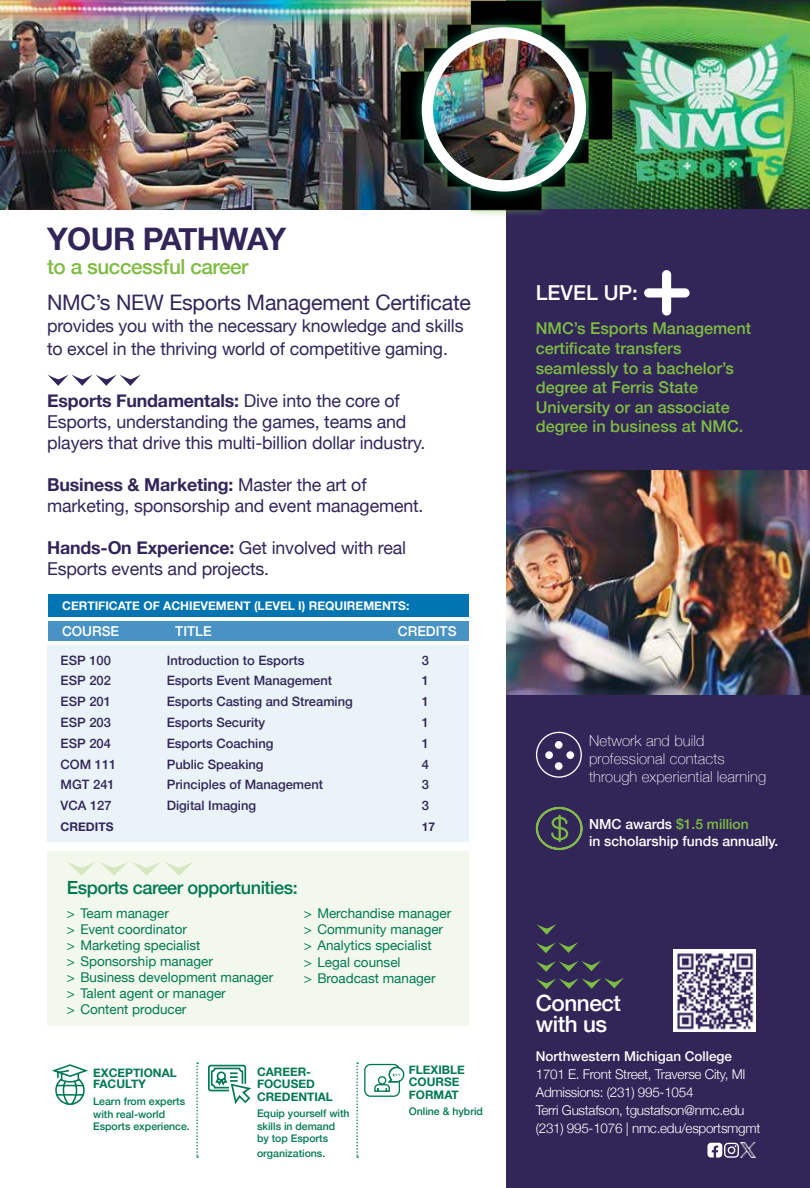
<style>
.page{position:relative;width:810px;height:1188px;background:#fff}
.page>*{position:absolute;margin:0;border:0;box-sizing:border-box;transform-origin:0 0}
.t1{font:700 31.05px "Helvetica Neue";letter-spacing:-.02em;color:#322659}
.t2{font:500 22.5px/21px "Helvetica Neue";letter-spacing:-.02em;color:#fff}
.t3{font:21.3px "Helvetica Neue";letter-spacing:-.01em;color:#322659}
.t4{font:500 20.7px "Helvetica Neue";letter-spacing:-.02em;color:#7fbc42}
.t5{font:500 20.55px "Helvetica Neue";color:#fff}
.t6{font:500 18.15px "Helvetica Neue";letter-spacing:-.025em;color:#007854}
.t7{font:17.7px/21px "Helvetica Neue";letter-spacing:-.01em;color:#322659}
.t8{font:500 16.35px/19.5px "Helvetica Neue";color:#7fbc42}
.t9{font:100 15px/18px "Helvetica Neue";letter-spacing:.01em;color:#fff}
.t10{font:500 13.95px/17.5px "Helvetica Neue";color:#fff}
.t11{font:500 13.65px "Helvetica Neue";color:#fff}
.t12{font:13.5px/16.2px "Helvetica Neue";color:#007854}
.t13{font:300 13.5px/18px "Helvetica Neue";letter-spacing:-.02em;color:#fff}
.t14{font:500 13.5px "Helvetica Neue";color:#fff}
.t15{font:500 12.9px "Helvetica Neue";color:#322659}
.t16{font:700 12px "Helvetica Neue";color:#fff}
.t17{font:700 12px "Helvetica Neue";color:#322659}
.t18{font:700 11.85px/11.9px "Helvetica Neue";color:#007854}
.t19{font:500 10.5px/12.6px "Helvetica Neue";color:#007854}
.s1{font-weight:700}
.s2{color:#7fbc42}
</style>
<div class="page">
<img style="left:0;top:28px;width:377px;height:182px">
<img style="left:0;top:0;width:377px;height:28px">
<img style="left:678px;top:0;width:132px;height:210px">
<div style="left:506px;top:210px;width:304px;height:978px;background:#322659"></div>
<div style="left:47px;top:646px;width:422px;height:196px;background:#e9f3f8"></div>
<div style="left:48px;top:621px;width:421px;height:20px;background:#4992c4"></div>
<div style="left:48px;top:594px;width:421px;height:22px;background:#0075b2"></div>
<svg style="left:48px;top:375px;width:93px;height:11px"></svg>
<svg style="left:536px;top:978px;width:88px;height:11px"></svg>
<svg style="left:536px;top:961px;width:65px;height:11px"></svg>
<svg style="left:536px;top:942px;width:42px;height:11px"></svg>
<svg style="left:537px;top:924px;width:19px;height:11px"></svg>
<div style="left:48px;top:852px;width:421px;height:174px;background:#f2f8ec"></div>
<svg style="left:67px;top:862px;width:126px;height:14px"></svg>
<div style="left:662px;top:270px;width:9px;height:46px;background:#fff;border-radius:5px"></div>
<div style="left:644px;top:288px;width:46px;height:10px;background:#fff;border-radius:5px"></div>
<svg style="left:536px;top:807px;width:47px;height:43px"></svg>
<hr style="left:559px;top:815px;width:2px;height:27px;background:#7fbc42">
<div style="left:536px;top:732px;width:46px;height:46px;border:1px solid #fff;border-radius:50%"></div>
<div style="left:555px;top:741px;width:8px;height:8px;background:#fff;border-radius:50%"></div>
<div style="left:566px;top:751px;width:8px;height:8px;background:#fff;border-radius:50%"></div>
<div style="left:545px;top:751px;width:8px;height:8px;background:#fff;border-radius:50%"></div>
<div style="left:555px;top:762px;width:8px;height:8px;background:#fff;border-radius:50%"></div>
<svg style="left:208px;top:1064px;width:43px;height:40px"></svg>
<svg style="left:52px;top:1064px;width:36px;height:41px"></svg>
<svg style="left:356px;top:1062px;width:49px;height:96px"></svg>
<svg style="left:196px;top:1062px;width:2px;height:96px"></svg>
<img style="left:673px;top:950px;width:83px;height:82px">
<svg style="left:707px;top:1143px;width:32px;height:15px"></svg>
<img style="left:741px;top:1143px;width:14px;height:15px">
<img style="left:506px;top:470px;width:304px;height:225px">
<img style="left:377px;top:0;width:301px;height:280px">
<div style="left:410px;top:15px;width:188px;height:189px;background:#007854;opacity:.9"></div>
<img style="left:427px;top:33px;width:153px;height:153px;border-radius:77px">
<div style="left:422px;top:27px;width:164px;height:165px;border:11px solid #fff;border-radius:50%"></div>
<h1 class="t1" style="left:47px;top:214px;width:241px">YOUR PATHWAY</h1>
<p class="t4" style="left:47px;top:250px;width:203px">to a successful career</p>
<p class="t3" style="left:47px;top:287px;width:426px">NMC’s NEW Esports Management Certificate</p>
<p class="t7" style="left:47px;top:316px;width:418px;line-height:22.5px">provides you with the necessary knowledge and skills to excel in the thriving world of competitive gaming.</p>
<p class="t7" style="left:47px;top:391px;width:380px"><span class="s1">Esports Fundamentals:</span> Dive into the core of<br>Esports, understanding the games, teams and players that drive this multi-billion dollar industry.</p>
<p class="t7" style="left:47px;top:475px;width:378px"><span class="s1">Business &amp; Marketing:</span> Master the art of marketing, sponsorship and event management.</p>
<p class="t7" style="left:47px;top:538px;width:360px"><span class="s1">Hands-On Experience:</span> Get involved with real<br>Esports events and projects.</p>
<p class="t16" style="left:62px;top:596px;width:349px">CERTIFICATE OF ACHIEVEMENT (LEVEL I) REQUIREMENTS:</p>
<p class="t11" style="left:62px;top:620px;width:59px">COURSE</p>
<p class="t11" style="left:175px;top:620px;width:38px">TITLE</p>
<p class="t11" style="left:398px;top:620px;width:60px">CREDITS</p>
<p class="t15" style="left:61px;top:650px;width:52px">ESP 100</p>
<p class="t15" style="left:167px;top:650px;width:139px">Introduction to Esports</p>
<p class="t15" style="left:422px;top:650px;width:9px">3</p>
<p class="t15" style="left:61px;top:670px;width:52px">ESP 202</p>
<p class="t15" style="left:167px;top:670px;width:167px">Esports Event Management</p>
<p class="t15" style="left:422px;top:670px;width:9px">1</p>
<p class="t15" style="left:61px;top:691px;width:52px">ESP 201</p>
<p class="t15" style="left:167px;top:691px;width:188px">Esports Casting and Streaming</p>
<p class="t15" style="left:422px;top:691px;width:9px">1</p>
<p class="t15" style="left:61px;top:712px;width:52px">ESP 203</p>
<p class="t15" style="left:167px;top:712px;width:100px">Esports Security</p>
<p class="t15" style="left:422px;top:712px;width:9px">1</p>
<p class="t15" style="left:61px;top:733px;width:52px">ESP 204</p>
<p class="t15" style="left:167px;top:733px;width:108px">Esports Coaching</p>
<p class="t15" style="left:422px;top:733px;width:9px">1</p>
<p class="t15" style="left:61px;top:754px;width:57px">COM 111</p>
<p class="t15" style="left:167px;top:754px;width:98px">Public Speaking</p>
<p class="t15" style="left:422px;top:754px;width:9px">4</p>
<p class="t15" style="left:61px;top:774px;width:56px">MGT 241</p>
<p class="t15" style="left:167px;top:774px;width:158px">Principles of Management</p>
<p class="t15" style="left:422px;top:774px;width:9px">3</p>
<p class="t15" style="left:61px;top:795px;width:53px">VCA 127</p>
<p class="t15" style="left:167px;top:795px;width:91px">Digital Imaging</p>
<p class="t15" style="left:422px;top:795px;width:9px">3</p>
<p class="t17" style="left:61px;top:817px;width:54px">CREDITS</p>
<p class="t17" style="left:422px;top:817px;width:15px">17</p>
<p class="t6" style="left:67px;top:873px;width:232px">Esports career opportunities:</p>
<p class="t12" style="left:67px;top:906px;width:208px">&gt; Team manager<br>&gt; Event coordinator<br>&gt; Marketing specialist<br>&gt; Sponsorship manager<br>&gt; Business development manager &gt; Talent agent or manager<br>&gt; Content producer</p>
<p class="t12" style="left:304px;top:906px;width:149px">&gt; Merchandise manager &gt; Community manager &gt; Analytics specialist<br>&gt; Legal counsel<br>&gt; Broadcast manager</p>
<p class="t18" style="left:93px;top:1067px;width:85px">EXCEPTIONAL<br>FACULTY</p>
<p class="t19" style="left:93px;top:1094px;width:98px">Learn from experts with real-world<br>Esports experience.</p>
<p class="t18" style="left:257px;top:1066px;width:59px">CAREER-<br>FOCUSED</p>
<p class="t18" style="left:257px;top:1091px;width:77px">CREDENTIAL</p>
<p class="t19" style="left:257px;top:1106px;width:94px">Equip yourself with skills in demand by top Esports</p>
<p class="t19" style="left:257px;top:1146px;width:70px">organizations.</p>
<p class="t18" style="left:409px;top:1064px;width:58px">FLEXIBLE<br>COURSE</p>
<p class="t18" style="left:409px;top:1089px;width:51px">FORMAT</p>
<p class="t19" style="left:409px;top:1105px;width:76px">Online &amp; hybrid</p>
<p class="t5" style="left:536px;top:276px;width:104px">LEVEL UP:</p>
<p class="t8" style="left:536px;top:318px;width:217px">NMC’s Esports Management certificate transfers seamlessly to a bachelor’s degree at Ferris State<br>University or an associate degree in business at NMC.</p>
<p class="t9" style="left:589px;top:731px;width:179px">Network and build professional contacts through experiential learning</p>
<p class="t10" style="left:589px;top:814px;width:191px">NMC awards <span class="s2">$1.5 million<br></span>in scholarship funds annually.</p>
<p class="t2" style="left:536px;top:991px;width:87px">Connect with us</p>
<p class="t14" style="left:536px;top:1045px;width:198px">Northwestern Michigan College</p>
<p class="t13" style="left:536px;top:1064px;width:226px">1701 E. Front Street, Traverse City, MI Admissions: (231) 995-1054<br>Terri Gustafson, tgustafson@nmc.edu (231) 995-1076 | nmc.edu/esportsmgmt</p>
</div>
